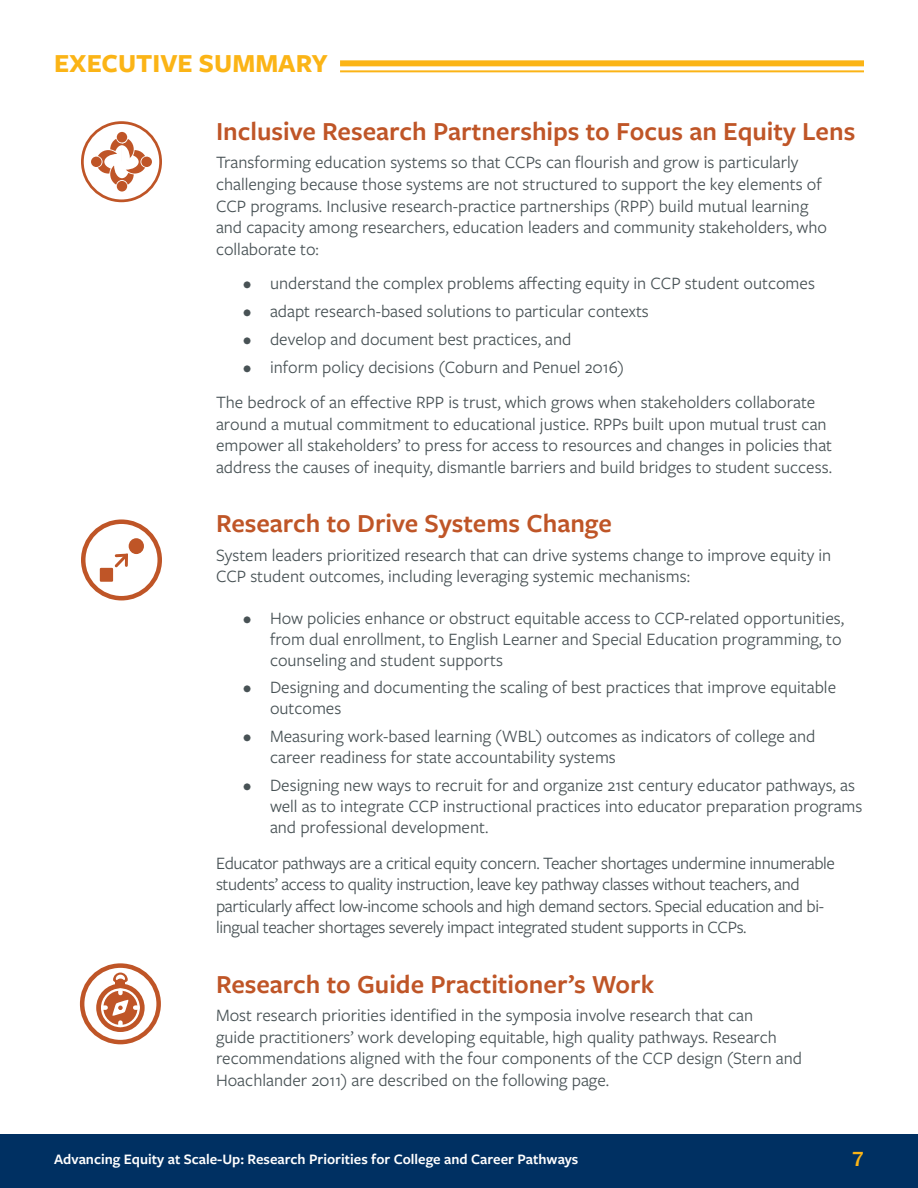
<style>
.page{position:relative;width:918px;height:1188px;background:#fff}
.page>*{position:absolute;margin:0;border:0;box-sizing:border-box;transform-origin:0 0}
.Sub-Header_Yellow{font:600 27px "Freight Sans Pro";color:#bf5527}
.Header_Title_Yellow{font:700 27px "Freight Sans Pro";color:#fbb416}
.t1{font:500 21px "Franklin Gothic";color:#fbb416}
.t2{font:18px/21.6px "Freight Sans Pro";color:#485255}
.t3{font:18px/21.6px "Freight Sans Pro";letter-spacing:-.02em;color:#485255}
.t4{font:600 15px "Freight Sans Pro";color:#fff}
</style>
<div class="page">
<div style="left:0;top:1134px;width:918px;height:54px;background:#003062"></div>
<div style="left:340px;top:60px;width:524px;height:6px;background:#fbb416"></div>
<hr style="left:340px;top:70px;width:524px;height:2px;background:#fbb416">
<svg style="left:110px;top:137px;width:24px;height:24px"></svg>
<div style="left:114px;top:145px;width:16px;height:26px;background:#fff;border-radius:50%"></div>
<svg style="left:95px;top:149px;width:26px;height:25px"></svg>
<div style="left:96px;top:150px;width:24px;height:24px;background:#bf5527;border-radius:50%"></div>
<svg style="left:90px;top:156px;width:13px;height:12px"></svg>
<div style="left:91px;top:157px;width:11px;height:10px;background:#bf5527;border-radius:50%"></div>
<div style="left:104px;top:154px;width:26px;height:16px;background:#fff;border-radius:50%"></div>
<svg style="left:109px;top:161px;width:26px;height:26px"></svg>
<svg style="left:110px;top:162px;width:24px;height:24px"></svg>
<svg style="left:116px;top:180px;width:12px;height:12px"></svg>
<div style="left:117px;top:181px;width:10px;height:11px;background:#bf5527;border-radius:50%"></div>
<div style="left:114px;top:152px;width:16px;height:26px;background:#fff;border-radius:50%"></div>
<div style="left:123px;top:150px;width:24px;height:24px;background:#bf5527;border-radius:50%"></div>
<svg style="left:140px;top:156px;width:13px;height:12px"></svg>
<div style="left:141px;top:157px;width:11px;height:10px;background:#bf5527;border-radius:50%"></div>
<div style="left:113px;top:154px;width:26px;height:16px;background:#fff;border-radius:50%"></div>
<svg style="left:122px;top:139px;width:13px;height:32px"></svg>
<svg style="left:116px;top:131px;width:12px;height:12px"></svg>
<div style="left:117px;top:132px;width:10px;height:11px;background:#bf5527;border-radius:50%"></div>
<div style="left:81px;top:121px;width:81px;height:81px;border:3px solid #bf5527;border-radius:50%"></div>
<div style="left:100px;top:568px;width:13px;height:14px;background:#bf5527;border:2px solid #bf5527"></div>
<div style="left:129px;top:538px;width:15px;height:16px;background:#bf5527;border-radius:50%"></div>
<svg style="left:112px;top:551px;width:19px;height:19px"></svg>
<div style="left:81px;top:519px;width:81px;height:81px;border:4px solid #bf5527;border-radius:50%"></div>
<div style="left:96px;top:984px;width:49px;height:48px;background:#bf5527;border-radius:50%"></div>
<svg style="left:101px;top:988px;width:39px;height:39px"></svg>
<svg style="left:103px;top:991px;width:35px;height:34px"></svg>
<svg style="left:103px;top:1005px;width:3px;height:5px"></svg>
<svg style="left:135px;top:1005px;width:3px;height:5px"></svg>
<svg style="left:112px;top:999px;width:17px;height:17px"></svg>
<svg style="left:113px;top:973px;width:15px;height:20px"></svg>
<div style="left:80px;top:963px;width:81px;height:81px;border:4px solid #bf5527;border-radius:50%"></div>
<p class="Header_Title_Yellow" style="left:54px;top:45px;width:275px">EXECUTIVE SUMMARY</p>
<p class="Sub-Header_Yellow" style="left:216px;top:113px;width:641px">Inclusive Research Partnerships to Focus an Equity Lens</p>
<p class="t2" style="left:216px;top:151px;width:613px">Transforming education systems so that CCPs can flourish and grow is particularly challenging because those systems are not structured to support the key elements of CCP programs. Inclusive research-practice partnerships (RPP) build mutual learning and capacity among researchers, education leaders and community stakeholders, who collaborate to:</p>
<p class="t2" style="left:243px;top:272px;width:574px">• understand the complex problems affecting equity in CCP student outcomes</p>
<p class="t2" style="left:243px;top:300px;width:407px">• adapt research-based solutions to particular contexts</p>
<p class="t2" style="left:243px;top:327px;width:330px">• develop and document best practices, and</p>
<p class="t2" style="left:243px;top:356px;width:383px">• inform policy decisions (Coburn and Penuel 2016)</p>
<p class="t2" style="left:216px;top:391px;width:618px">The bedrock of an effective RPP is trust, which grows when stakeholders collaborate around a mutual commitment to educational justice. RPPs built upon mutual trust can empower all stakeholders’ to press for access to resources and changes in policies that address the causes of inequity, dismantle barriers and build bridges to student success.</p>
<p class="Sub-Header_Yellow" style="left:216px;top:505px;width:397px">Research to Drive Systems Change</p>
<p class="t2" style="left:216px;top:543px;width:617px">System leaders prioritized research that can drive systems change to improve equity in<br>CCP student outcomes, including leveraging systemic mechanisms:</p>
<p class="t2" style="left:270px;top:607px;width:576px;line-height:21px;text-indent:-27px">• How policies enhance or obstruct equitable access to CCP-related opportunities, from dual enrollment, to English Learner and Special Education programming, to counseling and student supports</p>
<p class="t2" style="left:270px;top:676px;width:568px;line-height:21px;text-indent:-27px">• Designing and documenting the scaling of best practices that improve equitable outcomes</p>
<p class="t2" style="left:270px;top:725px;width:547px;line-height:21px;text-indent:-27px">• Measuring work-based learning (WBL) outcomes as indicators of college and career readiness for state accountability systems</p>
<p class="t2" style="left:270px;top:774px;width:594px;text-indent:-27px">• Designing new ways to recruit for and organize 21st century educator pathways, as well as to integrate CCP instructional practices into educator preparation programs and professional development.</p>
<p class="t3" style="left:216px;top:851px;width:621px">Educator pathways are a critical equity concern. Teacher shortages undermine innumerable students’ access to quality instruction, leave key pathway classes without teachers, and particularly affect low-income schools and high demand sectors. Special education and bi&shy;lingual teacher shortages severely impact integrated student supports in CCPs.</p>
<p class="Sub-Header_Yellow" style="left:216px;top:966px;width:440px">Research to Guide Practitioner’s Work</p>
<p class="t2" style="left:216px;top:1004px;width:588px">Most research priorities identified in the symposia involve research that can<br>guide practitioners’ work developing equitable, high quality pathways. Research recommendations aligned with the four components of the CCP design (Stern and Hoachlander 2011) are described on the following page.</p>
<p class="t4" style="left:54px;top:1148px;width:526px">Advancing Equity at Scale-Up: Research Priorities for College and Career Pathways</p>
<p class="t1" style="left:852px;top:1146px;width:14px">7</p>
<p class="t4" style="left:197px;top:1148px;width:526px">Research Prio ities f College and Career Pathways: Adv ncing Equity at Scale-Up</p>
</div>
